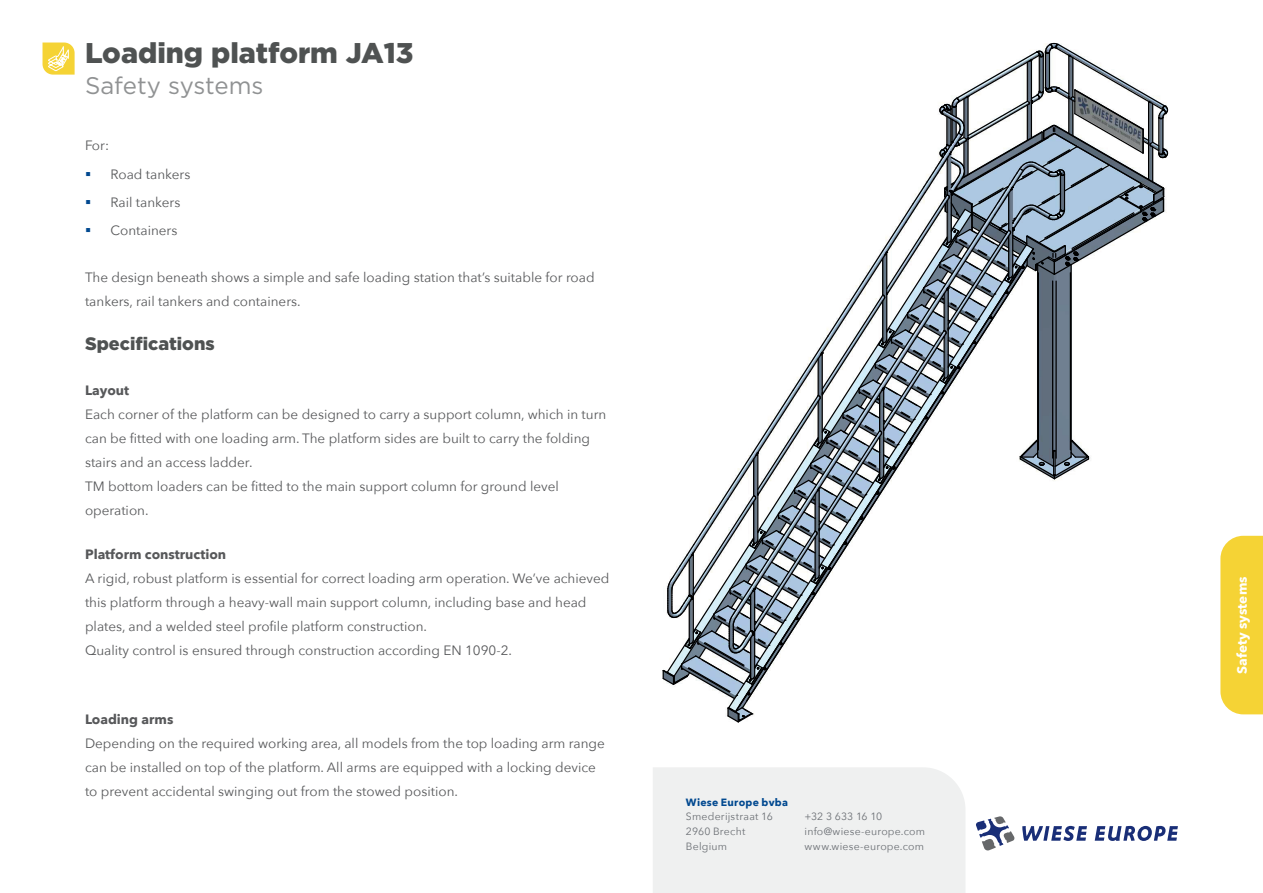
<style>
.page{position:relative;width:1263px;height:893px;background:#fff}
.page>*{position:absolute;margin:0;border:0;box-sizing:border-box;transform-origin:0 0}
.t1{font:900 28.5px "Gotham";color:#4f5252}
.t2{font:24px "Gotham";color:#909293}
.t3{font:900 18px "Gotham";color:#4f5252}
.t4{font:13.5px/24px "Avenir Next";color:#57585a}
.t5{font:700 13.5px "Avenir Next";color:#57585a}
.t6{font:700 13.5px "Avenir Next";color:#fff}
.t7{font:10.5px/15px "Avenir Next";letter-spacing:.02em;color:#6c7075}
.t8{font:700 10.5px "Avenir Next";letter-spacing:.025em;color:#014990}
</style>
<div class="page">
<div style="left:1220px;top:536px;width:43px;height:178px;background:#f5d335"></div>
<div style="left:653px;top:767px;width:312px;height:126px;background:#eff0f0"></div>
<svg style="left:976px;top:816px;width:38px;height:34px"></svg>
<svg style="left:1022px;top:826px;width:65px;height:15px"></svg>
<svg style="left:1095px;top:826px;width:83px;height:15px"></svg>
<svg style="left:43px;top:43px;width:32px;height:32px"></svg>
<svg style="left:662px;top:43px;width:506px;height:680px"></svg>
<h1 class="t1" style="left:85px;top:37px;width:330px">Loading platform JA13</h1>
<h2 class="t2" style="left:85px;top:70px;width:180px">Safety systems</h2>
<p class="t4" style="left:85px;top:133px;width:26px">For:</p>
<p class="t4" style="left:111px;top:159px;width:81px;line-height:28.2px">Road tankers<br>Rail tankers<br>Containers</p>
<p class="t4" style="left:85px;top:265px;width:511px">The design beneath shows a simple and safe loading station that’s suitable for road tankers, rail tankers and containers.</p>
<h3 class="t3" style="left:85px;top:334px;width:131px">Specifications</h3>
<p class="t5" style="left:85px;top:378px;width:46px">Layout</p>
<p class="t4" style="left:85px;top:401px;width:523px">Each corner of the platform can be designed to carry a support column, which in turn can be fitted with one loading arm. The platform sides are built to carry the folding stairs and an access ladder.<br>TM bottom loaders can be fitted to the main support column for ground level operation.</p>
<p class="t5" style="left:85px;top:543px;width:143px">Platform construction</p>
<p class="t4" style="left:85px;top:566px;width:526px">A rigid, robust platform is essential for correct loading arm operation. We’ve achieved this platform through a heavy-wall main support column, including base and head plates, and a welded steel profile platform construction.<br>Quality control is ensured through construction according EN 1090-2.</p>
<p class="t5" style="left:85px;top:707px;width:90px">Loading arms</p>
<p class="t4" style="left:85px;top:730px;width:521px">Depending on the required working area, all models from the top loading arm range can be installed on top of the platform. All arms are equipped with a locking device to prevent accidental swinging out from the stowed position.</p>
<p class="t8" style="left:686px;top:793px;width:104px">Wiese Europe bvba</p>
<p class="t7" style="left:686px;top:809px;width:88px">Smederijstraat 16<br>2960 Brecht<br>Belgium</p>
<p class="t7" style="left:804px;top:809px;width:122px">+32 3 633 16 10 info@wiese-europe.com www.wiese-europe.com</p>
<p class="t6" style="left:1230px;top:674px;width:98px;rotate:-90deg">Safety systems</p>
</div>
